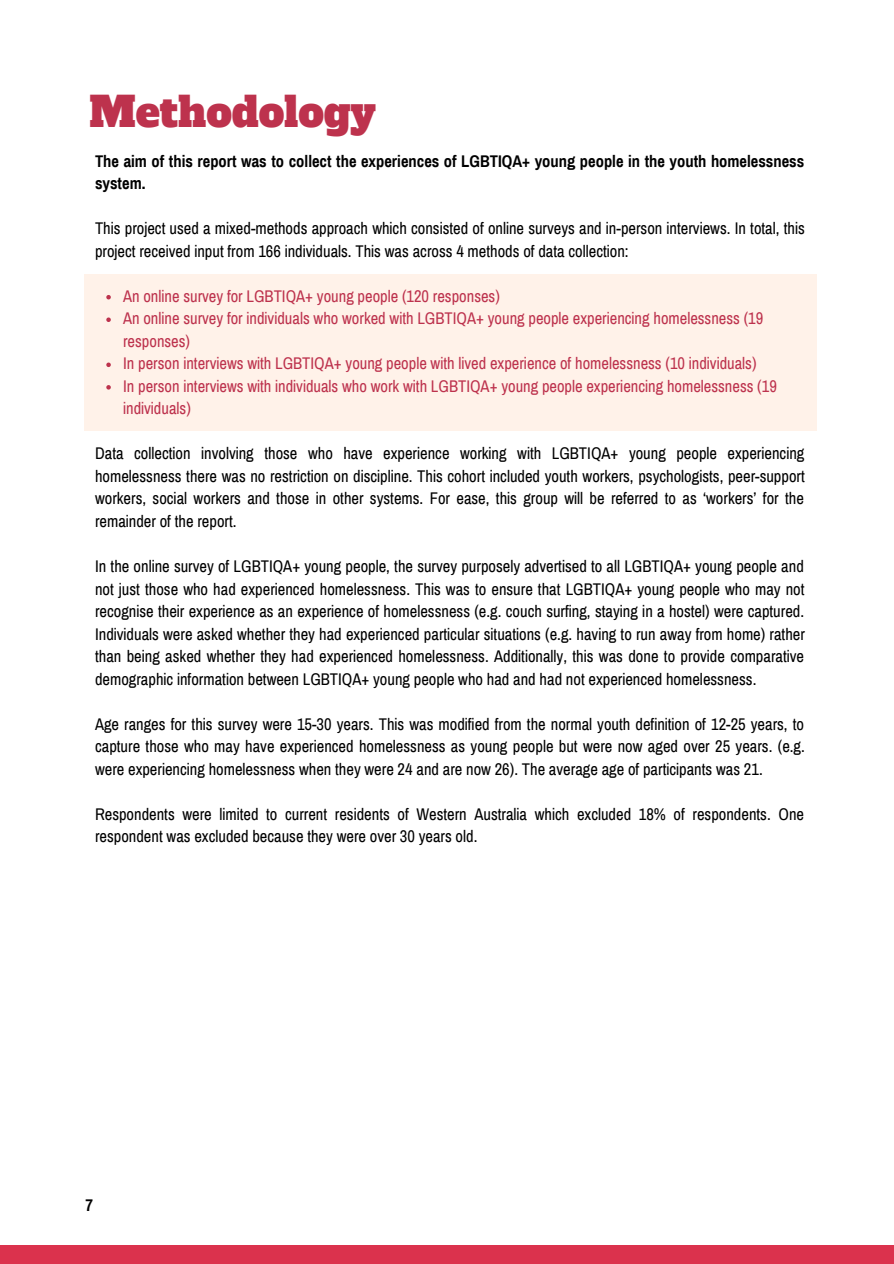
<style>
.page{position:relative;width:894px;height:1264px;background:#fff}
.page>*{position:absolute;margin:0;border:0;box-sizing:border-box;transform-origin:0 0}
.t1{font:40.5px "Alfa Slab One";color:#bd324d}
.t2{font:16.5px/22.5px "Archivo Narrow";color:#000;text-align:justify}
.t3{font:16.5px/22.5px "Archivo Narrow";color:#bd324d}
.t4{font:700 16.5px/22.5px "Archivo Narrow";color:#000}
</style>
<div class="page">
<div style="left:84px;top:274px;width:732px;height:157px;background:#fff2e9"></div>
<svg style="left:106px;top:295px;width:5px;height:4px"></svg>
<svg style="left:106px;top:317px;width:5px;height:5px"></svg>
<svg style="left:106px;top:362px;width:5px;height:5px"></svg>
<svg style="left:106px;top:385px;width:5px;height:4px"></svg>
<div style="left:0;top:1244px;width:893px;height:19px;background:#db324d"></div>
<h1 class="t1" style="left:89px;top:85px;width:288px">Methodology</h1>
<p class="t4" style="left:95px;top:150px;width:710px">The aim of this report was to collect the experiences of LGBTIQA+ young people in the youth homelessness system.</p>
<p class="t2" style="left:95px;top:217px;width:711px">This project used a mixed-methods approach which consisted of online surveys and in-person interviews. In total, this project received input from 166 individuals. This was across 4 methods of data collection:</p>
<p class="t3" style="left:123px;top:285px;width:655px">An online survey for LGBTIQA+ young people (120 responses)<br>An online survey for individuals who worked with LGBTIQA+ young people experiencing homelessness (19 responses)<br>In person interviews with LGBTIQA+ young people with lived experience of homelessness (10 individuals)<br>In person interviews with individuals who work with LGBTIQA+ young people experiencing homelessness (19 individuals)</p>
<p class="t2" style="left:95px;top:442px;width:711px">Data collection involving those who have experience working with LGBTIQA+ young people experiencing homelessness there was no restriction on discipline. This cohort included youth workers, psychologists, peer-support workers, social workers and those in other systems. For ease, this group will be referred to as ‘workers’ for the remainder of the report.</p>
<p class="t2" style="left:95px;top:555px;width:711px">In the online survey of LGBTIQA+ young people, the survey purposely advertised to all LGBTIQA+ young people and not just those who had experienced homelessness. This was to ensure that LGBTIQA+ young people who may not recognise their experience as an experience of homelessness (e.g. couch surfing, staying in a hostel) were captured.<br>Individuals were asked whether they had experienced particular situations (e.g. having to run away from home) rather than being asked whether they had experienced homelessness. Additionally, this was done to provide comparative demographic information between LGBTIQA+ young people who had and had not experienced homelessness.</p>
<p class="t2" style="left:95px;top:713px;width:711px">Age ranges for this survey were 15-30 years. This was modified from the normal youth definition of 12-25 years, to capture those who may have experienced homelessness as young people but were now aged over 25 years. (e.g. were experiencing homelessness when they were 24 and are now 26). The average age of participants was 21.</p>
<p class="t2" style="left:95px;top:803px;width:710px">Respondents were limited to current residents of Western Australia which excluded 18% of respondents. One respondent was excluded because they were over 30 years old.</p>
<p class="t4" style="left:86px;top:1194px;width:9px">7</p>
</div>
